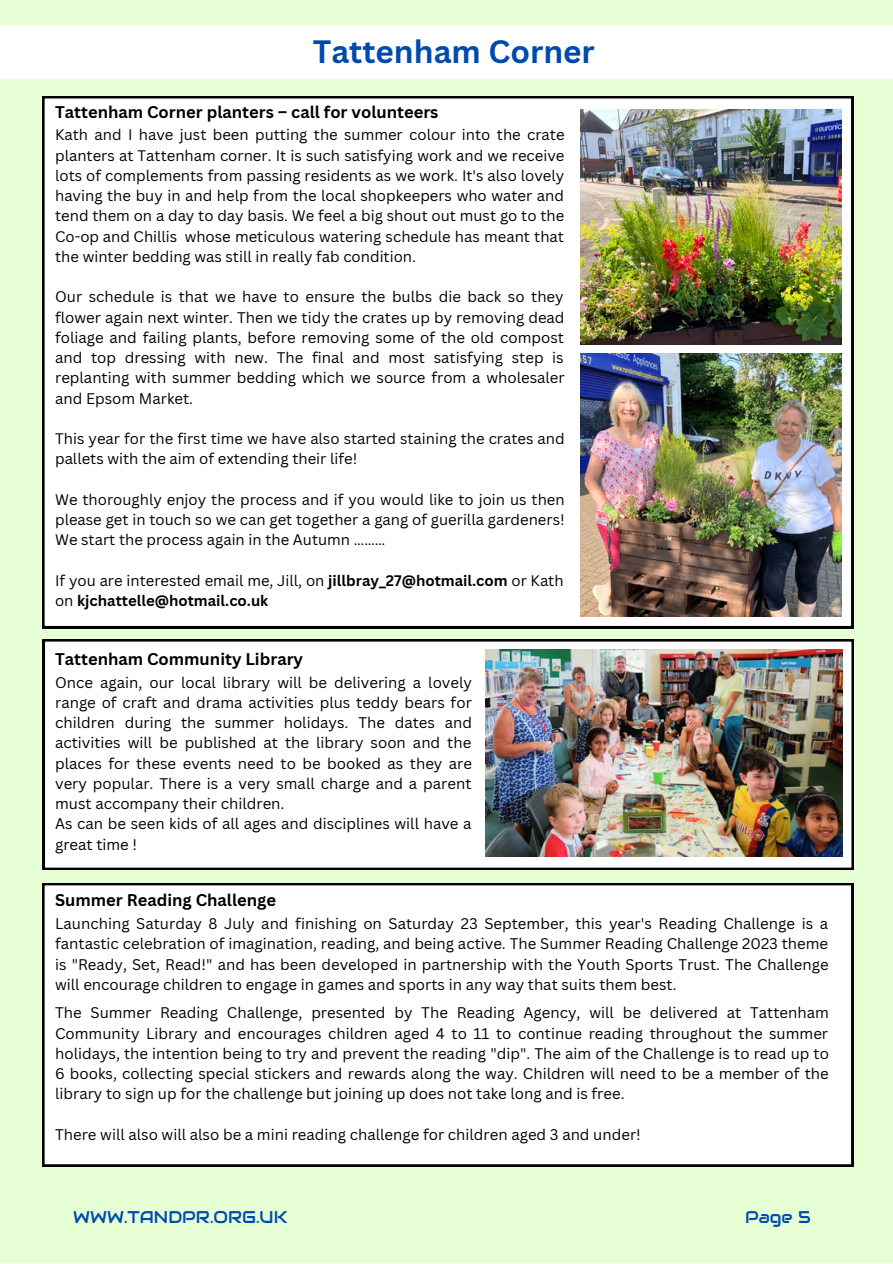
<style>
.page{position:relative;width:893px;height:1264px;background:#fff}
.page>*{position:absolute;margin:0;border:0;box-sizing:border-box;transform-origin:0 0}
.t1{font:700 31.5px "Canva Sans";color:#004aad}
.t2{font:16.95px "Audiowide";color:#004aad}
.t3{font:700 16.5px "Canva Sans";color:#000}
.t4{font:15px/20.2px "Canva Sans";color:#000;text-align:justify}
.t5{font:14.85px/20.2px "Canva Sans";color:#000;text-align:justify}
.t6{font:700 14.85px/20.2px "Canva Sans";color:#000}
.s1{font-weight:400}
</style>
<div class="page">
<div style="left:0;top:0;width:892px;height:1262px;background:#e6ffd5"></div>
<div style="left:0;top:26px;width:892px;height:53px;background:#fff"></div>
<div style="left:42px;top:96px;width:811px;height:532px;background:#fff"></div>
<img style="left:580px;top:109px;width:261px;height:235px">
<img style="left:580px;top:353px;width:261px;height:263px">
<div style="left:43px;top:639px;width:810px;height:230px;background:#fff"></div>
<div style="left:42px;top:883px;width:811px;height:283px;background:#fff"></div>
<img style="left:485px;top:650px;width:357px;height:206px">
<p class="t1" style="left:313px;top:29px;width:284px">Tattenham Corner</p>
<p class="t3" style="left:55px;top:100px;width:385px">Tattenham Corner planters – call for volunteers</p>
<p class="t5" style="left:55px;top:124px;width:511px">Kath and I have just been putting the summer colour into the crate planters at Tattenham corner. It is such satisfying work and we receive lots of complements from passing residents as we work. It's also lovely having the buy in and help from the local shopkeepers who water and tend them on a day to day basis. We feel a big shout out must go to the Co-op and Chillis whose meticulous watering schedule has meant that the winter bedding was still in really fab condition.</p>
<p class="t4" style="left:55px;top:286px;width:511px">Our schedule is that we have to ensure the bulbs die back so they flower again next winter. Then we tidy the crates up by removing dead foliage and failing plants, before removing some of the old compost and top dressing with new. The final and most satisfying step is replanting with summer bedding which we source from a wholesaler and Epsom Market.</p>
<p class="t5" style="left:55px;top:428px;width:511px">This year for the first time we have also started staining the crates and pallets with the aim of extending their life!</p>
<p class="t5" style="left:55px;top:489px;width:511px">We thoroughly enjoy the process and if you would like to join us then please get in touch so we can get together a gang of guerilla gardeners!<br>We start the process again in the Autumn ………</p>
<p class="t6" style="left:55px;top:570px;width:510px"><span class="s1">If you are interested email me, Jill, on</span> jillbray_27@hotmail.com <span class="s1">or Kath on</span> kjchattelle@hotmail.co.uk</p>
<p class="t3" style="left:55px;top:647px;width:249px">Tattenham Community Library</p>
<p class="t4" style="left:55px;top:671px;width:418px">Once again, our local library will be delivering a lovely range of craft and drama activities plus teddy bears for children during the summer holidays. The dates and activities will be published at the library soon and the places for these events need to be booked as they are very popular. There is a very small charge and a parent must accompany their children.</p>
<p class="t4" style="left:55px;top:813px;width:418px">As can be seen kids of all ages and disciplines will have a great time !</p>
<p class="t3" style="left:55px;top:888px;width:222px">Summer Reading Challenge</p>
<p class="t4" style="left:55px;top:913px;width:775px">Launching Saturday 8 July and finishing on Saturday 23 September, this year's Reading Challenge is a fantastic celebration of imagination, reading, and being active. The Summer Reading Challenge 2023 theme is "Ready, Set, Read!" and has been developed in partnership with the Youth Sports Trust. The Challenge will encourage children to engage in games and sports in any way that suits them best.</p>
<p class="t4" style="left:55px;top:1002px;width:775px">The Summer Reading Challenge, presented by The Reading Agency, will be delivered at Tattenham Community Library and encourages children aged 4 to 11 to continue reading throughout the summer holidays, the intention being to try and prevent the reading "dip". The aim of the Challenge is to read up to 6 books, collecting special stickers and rewards along the way. Children will need to be a member of the library to sign up for the challenge but joining up does not take long and is free.</p>
<p class="t4" style="left:55px;top:1123px;width:587px">There will also will also be a mini reading challenge for children aged 3 and under!</p>
<p class="t2" style="left:73px;top:1205px;width:216px">WWW.TANDPR.ORG.UK</p>
<p class="t2" style="left:745px;top:1205px;width:67px">Page 5</p>
</div>
